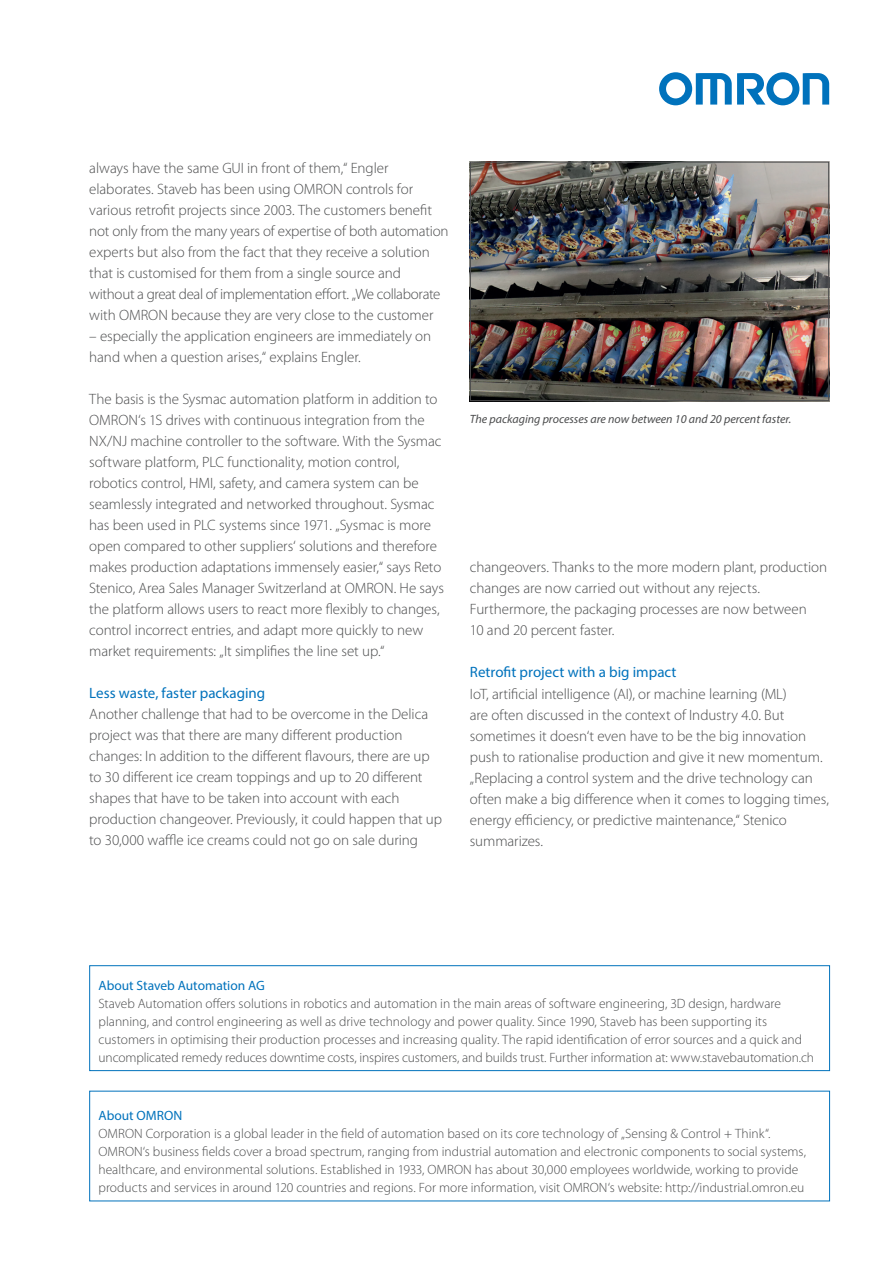
<style>
.page{position:relative;width:893px;height:1263px;background:#fff}
.page>*{position:absolute;margin:0;border:0;box-sizing:border-box;transform-origin:0 0}
.t1{font:300 15px/21px "Myriad Pro";letter-spacing:-.005em;color:#4b4c4d}
.t2{font:15px "Myriad Pro";color:#0072bc}
.t3{font:300 13.5px/18px "Myriad Pro";color:#4b4c4d}
.t4{font:13.5px "Myriad Pro";color:#0072bc}
.t5{font:italic 12px "Myriad Pro";color:#4b4c4d}
</style>
<div class="page">
<svg style="left:659px;top:72px;width:170px;height:33px"></svg>
<div style="left:89px;top:965px;width:741px;height:106px;border:1px solid #0072bc"></div>
<img style="left:472px;top:164px;width:355px;height:235px">
<div style="left:470px;top:162px;width:359px;height:239px;border:1px solid #4b4c4d"></div>
<p class="t1" style="left:89px;top:158px;width:361px">always have the same GUI in front of them,“ Engler elaborates. Staveb has been using OMRON controls for various retrofit projects since 2003. The customers benefit not only from the many years of expertise of both automation experts but also from the fact that they receive a solution that is customised for them from a single source and without a great deal of implementation effort. „We collaborate with OMRON because they are very close to the customer</p>
<p class="t1" style="left:89px;top:326px;width:343px">– especially the application engineers are immediately on hand when a question arises,“ explains Engler.</p>
<p class="t1" style="left:89px;top:389px;width:356px">The basis is the Sysmac automation platform in addition to OMRON‘s 1S drives with continuous integration from the NX/NJ machine controller to the software. With the Sysmac software platform, PLC functionality, motion control, robotics control, HMI, safety, and camera system can be seamlessly integrated and networked throughout. Sysmac has been used in PLC systems since 1971. „Sysmac is more open compared to other suppliers‘ solutions and therefore makes production adaptations immensely easier,“ says Reto Stenico, Area Sales Manager Switzerland at OMRON. He says the platform allows users to react more flexibly to changes, control incorrect entries, and adapt more quickly to new market requirements: „It simplifies the line set up.“</p>
<p class="t2" style="left:89px;top:684px;width:177px">Less waste, faster packaging</p>
<p class="t1" style="left:89px;top:704px;width:354px">Another challenge that had to be overcome in the Delica project was that there are many different production changes: In addition to the different flavours, there are up to 30 different ice cream toppings and up to 20 different shapes that have to be taken into account with each production changeover. Previously, it could happen that up to 30,000 waffle ice creams could not go on sale during</p>
<p class="t5" style="left:470px;top:411px;width:323px">The packaging processes are now between 10 and 20 percent faster.</p>
<p class="t1" style="left:470px;top:557px;width:359px">changeovers. Thanks to the more modern plant, production changes are now carried out without any rejects.<br>Furthermore, the packaging processes are now between<br>10 and 20 percent faster.</p>
<p class="t2" style="left:470px;top:663px;width:208px">Retrofit project with a big impact</p>
<p class="t1" style="left:470px;top:683px;width:361px">IoT, artificial intelligence (AI), or machine learning (ML)<br>are often discussed in the context of Industry 4.0. But sometimes it doesn‘t even have to be the big innovation push to rationalise production and give it new momentum. „Replacing a control system and the drive technology can often make a big difference when it comes to logging times, energy efficiency, or predictive maintenance,“ Stenico summarizes.</p>
<p class="t4" style="left:99px;top:977px;width:168px">About Staveb Automation AG</p>
<p class="t3" style="left:99px;top:994px;width:717px">Staveb Automation offers solutions in robotics and automation in the main areas of software engineering, 3D design, hardware planning, and control engineering as well as drive technology and power quality. Since 1990, Staveb has been supporting its customers in optimising their production processes and increasing quality. The rapid identification of error sources and a quick and uncomplicated remedy reduces downtime costs, inspires customers, and builds trust. Further information at: www.stavebautomation.ch</p>
<p class="t4" style="left:99px;top:1107px;width:85px">About OMRON</p>
<p class="t3" style="left:99px;top:1125px;width:709px">OMRON Corporation is a global leader in the field of automation based on its core technology of „Sensing &amp; Control + Think“.<br>OMRON‘s business fields cover a broad spectrum, ranging from industrial automation and electronic components to social systems, healthcare, and environmental solutions. Established in 1933, OMRON has about 30,000 employees worldwide, working to provide products and services in around 120 countries and regions. For more information, visit OMRON‘s website: http://industrial.omron.eu</p>
</div>
